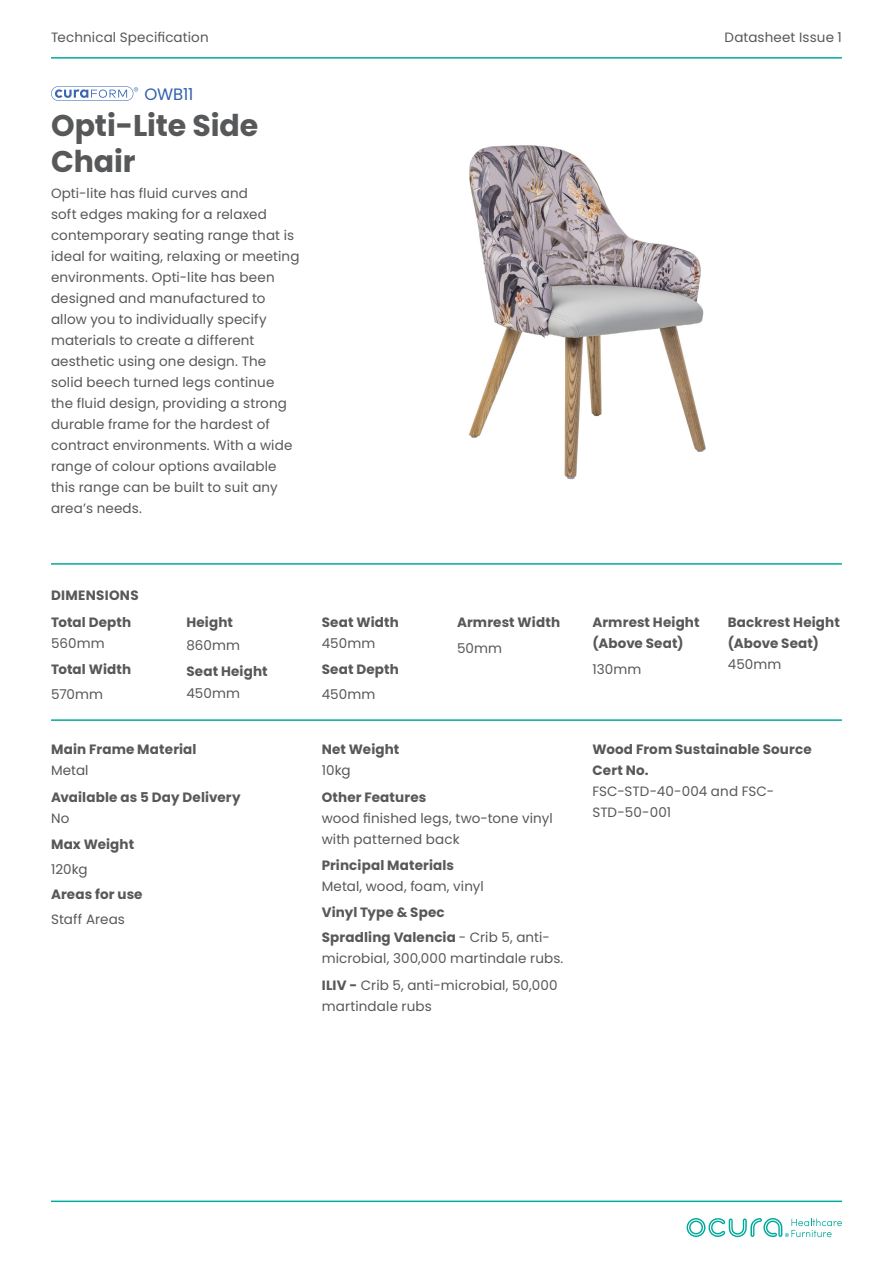
<style>
.page{position:relative;width:893px;height:1263px;background:#fff}
.page>*{position:absolute;margin:0;border:0;box-sizing:border-box;transform-origin:0 0}
.Heading_1{font:700 30px/36px "Poppins";letter-spacing:-.005em;color:#57585a}
.Product_Code{font:16.5px "Poppins";letter-spacing:-.02em;color:#3361ad}
.Body_Copy{font:13.5px/21px "Poppins";letter-spacing:.01em;color:#57585a}
.Sub_Header{font:700 13.5px/21px "Poppins";letter-spacing:.01em;color:#57585a}
.Body_Copy-2{font:700 13.5px/21px "Poppins";letter-spacing:.01em;color:#57585a}
.Sub_Header-2{font:13.5px/21px "Poppins";letter-spacing:.01em;color:#57585a}
.Header_3{font:700 13.5px "Poppins";letter-spacing:.02em;color:#57585a}
.s1{font-weight:700}
</style>
<div class="page">
<img style="left:469px;top:145px;width:237px;height:335px">
<hr style="left:51px;top:1200px;width:791px;height:2px;background:#00aa9b">
<hr style="left:51px;top:57px;width:791px;height:2px;background:#00aa9b">
<svg style="left:687px;top:1218px;width:155px;height:19px"></svg>
<hr style="left:51px;top:563px;width:791px;height:2px;background:#00aa9b">
<hr style="left:51px;top:719px;width:791px;height:2px;background:#00aa9b">
<svg style="left:51px;top:86px;width:87px;height:15px"></svg>
<p class="Body_Copy" style="left:51px;top:27px;width:159px">Technical Specification</p>
<p class="Body_Copy" style="left:724px;top:27px;width:119px">Datasheet Issue 1</p>
<p class="Product_Code" style="left:145px;top:85px;width:50px">OWB11</p>
<p class="Heading_1" style="left:51px;top:108px;width:209px">Opti-Lite Side<br>Chair</p>
<p class="Body_Copy" style="left:51px;top:182px;width:250px">Opti-lite has fluid curves and<br>soft edges making for a relaxed contemporary seating range that is ideal for waiting, relaxing or meeting environments. Opti-lite has been designed and manufactured to allow you to individually specify materials to create a different aesthetic using one design. The solid beech turned legs continue the fluid design, providing a strong durable frame for the hardest of contract environments. With a wide range of colour options available this range can be built to suit any area’s needs.</p>
<p class="Header_3" style="left:51px;top:587px;width:89px">DIMENSIONS</p>
<p class="Sub_Header" style="left:51px;top:612px;width:82px">Total Depth</p>
<p class="Body_Copy" style="left:51px;top:633px;width:55px">560mm</p>
<p class="Body_Copy-2" style="left:51px;top:658px;width:82px">Total Width</p>
<p class="Body_Copy" style="left:51px;top:684px;width:54px">570mm</p>
<p class="Body_Copy-2" style="left:186px;top:612px;width:48px">Height</p>
<p class="Body_Copy" style="left:186px;top:634px;width:55px">860mm</p>
<p class="Sub_Header" style="left:186px;top:660px;width:83px">Seat Height</p>
<p class="Body_Copy" style="left:186px;top:683px;width:55px">450mm</p>
<p class="Sub_Header" style="left:51px;top:739px;width:147px">Main Frame Material</p>
<p class="Body_Copy" style="left:51px;top:760px;width:39px">Metal</p>
<p class="Sub_Header" style="left:51px;top:787px;width:191px">Available as 5 Day Delivery</p>
<p class="Body_Copy" style="left:51px;top:808px;width:20px">No</p>
<p class="Body_Copy-2" style="left:51px;top:833px;width:85px">Max Weight</p>
<p class="Body_Copy" style="left:51px;top:859px;width:38px">120kg</p>
<p class="Body_Copy-2" style="left:51px;top:884px;width:93px">Areas for use</p>
<p class="Body_Copy" style="left:51px;top:909px;width:75px">Staff Areas</p>
<p class="Sub_Header" style="left:322px;top:612px;width:79px">Seat Width</p>
<p class="Body_Copy" style="left:322px;top:633px;width:55px">450mm</p>
<p class="Body_Copy-2" style="left:322px;top:658px;width:79px">Seat Depth</p>
<p class="Body_Copy" style="left:322px;top:684px;width:55px">450mm</p>
<p class="Body_Copy-2" style="left:457px;top:612px;width:105px">Armrest Width</p>
<p class="Body_Copy" style="left:457px;top:637px;width:47px">50mm</p>
<p class="Sub_Header" style="left:322px;top:739px;width:79px">Net Weight</p>
<p class="Body_Copy" style="left:322px;top:760px;width:30px">10kg</p>
<p class="Sub_Header" style="left:322px;top:787px;width:106px">Other Features</p>
<p class="Body_Copy" style="left:322px;top:808px;width:232px">wood finished legs, two-tone vinyl with patterned back</p>
<p class="Sub_Header" style="left:322px;top:855px;width:134px">Principal Materials</p>
<p class="Body_Copy" style="left:322px;top:876px;width:164px">Metal, wood, foam, vinyl</p>
<p class="Body_Copy-2" style="left:322px;top:901px;width:125px">Vinyl Type &amp; Spec</p>
<p class="Body_Copy" style="left:322px;top:927px;width:243px"><span class="s1">Spradling Valencia</span> - Crib 5, anti&shy;microbial, 300,000 martindale rubs.</p>
<p class="Sub_Header-2" style="left:322px;top:975px;width:237px"><span class="s1">ILIV -</span> Crib 5, anti-microbial, 50,000 martindale rubs</p>
<p class="Body_Copy-2" style="left:592px;top:612px;width:109px">Armrest Height (Above Seat)</p>
<p class="Body_Copy" style="left:592px;top:658px;width:50px">130mm</p>
<p class="Sub_Header" style="left:728px;top:612px;width:113px">Backrest Height (Above Seat)</p>
<p class="Body_Copy" style="left:728px;top:654px;width:55px">450mm</p>
<p class="Sub_Header" style="left:592px;top:739px;width:221px">Wood From Sustainable Source<br>Cert No.</p>
<p class="Body_Copy" style="left:592px;top:781px;width:183px">FSC-STD-40-004 and FSC-<br>STD-50-001</p>
</div>
